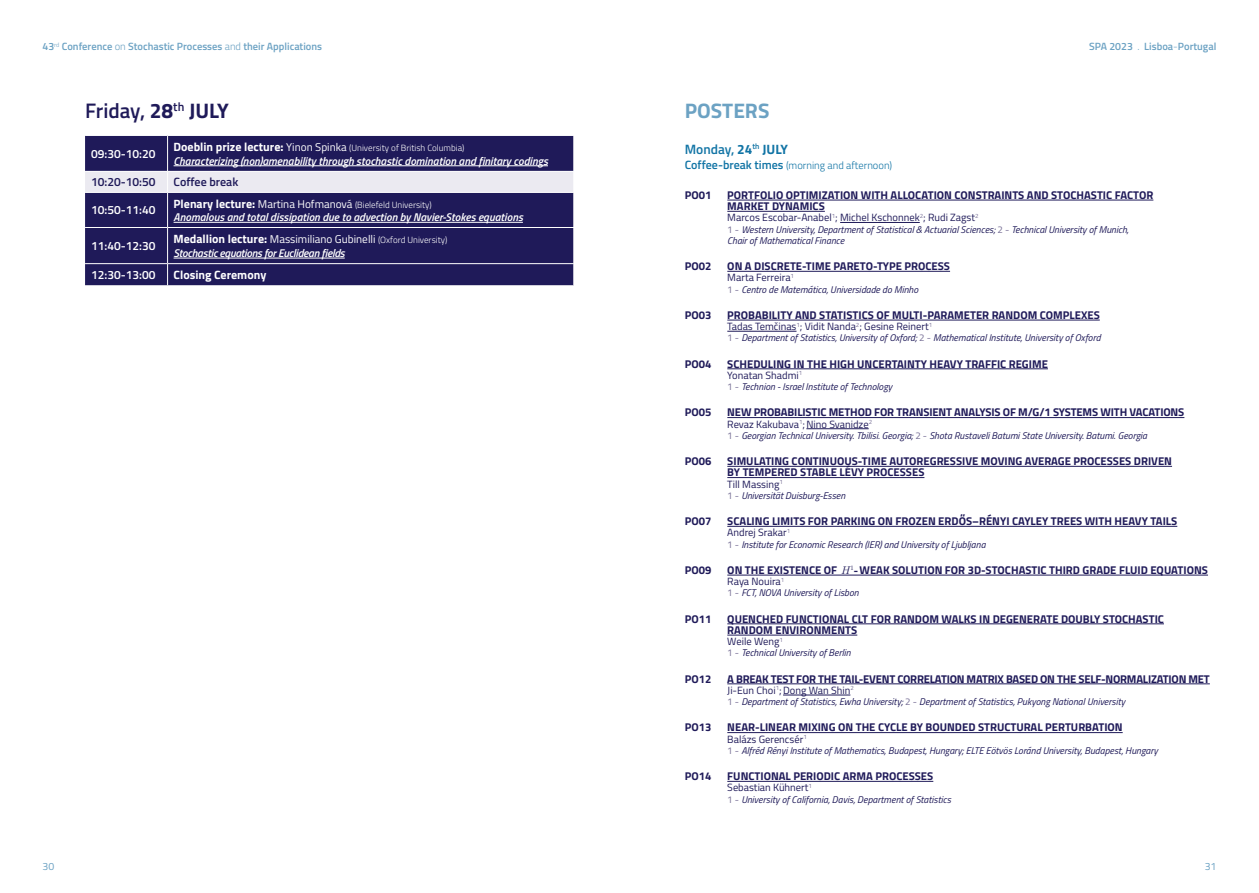
<style>
.page{position:relative;width:1259px;height:893px;background:#fff}
.page>*{position:absolute;margin:0;border:0;box-sizing:border-box;transform-origin:0 0}
.t1{font:600 21px "Titillium";color:#1f1a59}
.t2{font:700 21px "Titillium";color:#6ca2c3}
.t3{font:600 13.5px "Titillium";color:#1174a5}
.t4{font:600 12px "Titillium";color:#fff}
.t5{font:600 12px "Titillium";color:#1f1a59}
.t6{font:700 12px "Titillium";color:#fff}
.t7{font:700 11.25px/11.2px "Titillium";color:#1f1a59}
.t8{font:italic 600 11.25px "Titillium";color:#fff}
.t9{font:italic 600 11.25px/13.8px "Titillium";letter-spacing:-.025em;color:#fff}
.t10{font:700 11.25px "Titillium";letter-spacing:-.02em;color:#1f1a59}
.t11{font:10.5px "Titillium";color:#1f1a59}
.t12{font:600 10.5px "Titillium";color:#6ca2c3}
.t13{font:300 10.5px "Titillium";color:#1174a5}
.t14{font:10.5px "Titillium";color:#6ca2c3}
.t15{font:italic 9.75px/11.2px "Titillium";color:#1f1a59}
.t16{font:300 9px "Titillium";color:#fff}
.s1{font-weight:300}
.s2{font-weight:700}
.s3{font-weight:700;font-size:12px}
.s4{font-weight:400;font-size:11.25px}
.s5{font-weight:700;font-style:normal;font-size:12px}
.s6{font-weight:400;font-style:normal}
.s7{font-weight:300;font-style:normal;font-size:9px}
.s8{font-weight:600;font-size:12px}
.s9{font-style:normal;color:#766e95}
.s10{font-family:"Cmmi 12";font-weight:400}
.s11{font-family:"Cmbx 12";font-weight:400}
</style>
<div class="page">
<div style="left:85px;top:136px;width:488px;height:149px;background:#1f1a59"></div>
<hr style="left:167px;top:136px;width:1px;height:35px;background:#fff">
<div style="left:85px;top:171px;width:488px;height:21px;background:#ebeaf1"></div>
<hr style="left:85px;top:192px;width:83px;height:1px;background:#fff">
<hr style="left:168px;top:192px;width:406px;height:1px;background:#fff">
<hr style="left:167px;top:193px;width:1px;height:34px;background:#fff">
<hr style="left:85px;top:227px;width:83px;height:1px;background:#fff">
<hr style="left:168px;top:227px;width:406px;height:1px;background:#fff">
<hr style="left:167px;top:228px;width:1px;height:35px;background:#fff">
<hr style="left:85px;top:263px;width:83px;height:1px;background:#fff">
<hr style="left:168px;top:263px;width:406px;height:1px;background:#fff">
<svg style="left:167px;top:264px;width:1px;height:21px"></svg>
<svg style="left:573px;top:264px;width:1px;height:21px"></svg>
<hr style="left:174px;top:166px;width:374px;height:1px;background:#fff">
<hr style="left:174px;top:222px;width:349px;height:1px;background:#fff">
<hr style="left:174px;top:258px;width:171px;height:1px;background:#fff">
<hr style="left:727px;top:200px;width:426px;height:1px;background:#1f1a59">
<hr style="left:727px;top:211px;width:98px;height:1px;background:#1f1a59">
<hr style="left:840px;top:222px;width:79px;height:1px;background:#1f1a59">
<hr style="left:727px;top:271px;width:223px;height:1px;background:#1f1a59">
<hr style="left:727px;top:320px;width:372px;height:1px;background:#1f1a59">
<hr style="left:727px;top:331px;width:69px;height:1px;background:#1f1a59">
<hr style="left:727px;top:369px;width:321px;height:1px;background:#1f1a59">
<hr style="left:727px;top:417px;width:457px;height:1px;background:#1f1a59">
<hr style="left:806px;top:428px;width:62px;height:1px;background:#1f1a59">
<hr style="left:727px;top:466px;width:445px;height:1px;background:#1f1a59">
<hr style="left:727px;top:477px;width:197px;height:1px;background:#1f1a59">
<hr style="left:727px;top:526px;width:450px;height:1px;background:#1f1a59">
<hr style="left:727px;top:575px;width:481px;height:1px;background:#1f1a59">
<hr style="left:727px;top:624px;width:437px;height:1px;background:#1f1a59">
<hr style="left:727px;top:635px;width:130px;height:1px;background:#1f1a59">
<hr style="left:727px;top:684px;width:482px;height:1px;background:#1f1a59">
<hr style="left:783px;top:695px;width:67px;height:1px;background:#1f1a59">
<hr style="left:727px;top:732px;width:395px;height:1px;background:#1f1a59">
<hr style="left:727px;top:781px;width:206px;height:1px;background:#1f1a59">
<p class="t12" style="left:43px;top:39px;width:281px">43<sup>rd</sup> Conference <span class="s1">on</span> Stochastic Processes <span class="s1">and</span> their Applications</p>
<p class="t12" style="left:1089px;top:39px;width:129px">SPA 2023 <span class="s1">.</span> Lisboa<span class="s1">-</span>Portugal</p>
<h1 class="t1" style="left:85px;top:95px;width:145px">Friday, <span class="s2">28</span><sup>th</sup> <span class="s2">JULY</span></h1>
<p class="t4" style="left:91px;top:145px;width:66px">09:30-10:20</p>
<p class="t16" style="left:174px;top:141px;width:292px"><span class="s3">Doeblin prize lecture:</span> <span class="s4">Yinon Spinka</span> (University of British Columbia)</p>
<p class="t8" style="left:174px;top:152px;width:376px">Characterizing (non)amenability through stochastic domination and finitary codings</p>
<p class="t5" style="left:91px;top:173px;width:66px">10:20-10:50</p>
<p class="t5" style="left:174px;top:173px;width:66px">Coffee break</p>
<p class="t4" style="left:91px;top:201px;width:66px">10:50-11:40</p>
<p class="t16" style="left:174px;top:198px;width:260px"><span class="s3">Plenary lecture:</span> <span class="s4">Martina Hofmanová</span> (Bielefeld University)</p>
<p class="t8" style="left:174px;top:209px;width:351px">Anomalous and total dissipation due to advection by Navier-Stokes equations</p>
<p class="t4" style="left:91px;top:237px;width:66px">11:40-12:30</p>
<p class="t9" style="left:174px;top:232px;width:275px"><span class="s5">Medallion lecture:</span> <span class="s6">Massimiliano Gubinelli</span> <span class="s7">(Oxford University)<br></span>Stochastic equations for Euclidean fields</p>
<p class="t4" style="left:91px;top:266px;width:66px">12:30-13:00</p>
<p class="t6" style="left:174px;top:266px;width:94px">Closing Ceremony</p>
<h1 class="t2" style="left:685px;top:94px;width:86px">POSTERS</h1>
<h2 class="t3" style="left:685px;top:139px;width:105px">Monday, <span class="s2">24</span><sup>th</sup> <span class="s2">JULY</span></h2>
<p class="t13" style="left:685px;top:158px;width:209px"><span class="s8">Coffee-break times</span> (morning and afternoon)</p>
<p class="t7" style="left:685px;top:189px;width:28px">PO01</p>
<p class="t7" style="left:727px;top:189px;width:427px">PORTFOLIO OPTIMIZATION WITH ALLOCATION CONSTRAINTS AND STOCHASTIC FACTOR<br>MARKET DYNAMICS</p>
<p class="t11" style="left:727px;top:210px;width:253px">Marcos Escobar-Anabel<sup>1</sup>; Michel Kschonnek<sup>2</sup>; Rudi Zagst<sup>2</sup></p>
<p class="t15" style="left:727px;top:223px;width:403px"><span class="s9">1 -</span> Western University, Department of Statistical &amp; Actuarial Sciences; <span class="s9">2 -</span> Technical University of Munich,<br>Chair of Mathematical Finance</p>
<p class="t7" style="left:685px;top:260px;width:28px">PO02</p>
<p class="t7" style="left:727px;top:260px;width:224px">ON A DISCRETE-TIME PARETO-TYPE PROCESS</p>
<p class="t11" style="left:727px;top:270px;width:68px">Marta Ferreira<sup>1</sup></p>
<p class="t15" style="left:727px;top:283px;width:192px"><span class="s9">1 -</span> Centro de Matemática, Universidade do Minho</p>
<p class="t7" style="left:685px;top:309px;width:28px">PO03</p>
<p class="t7" style="left:727px;top:309px;width:374px">PROBABILITY AND STATISTICS OF MULTI-PARAMETER RANDOM COMPLEXES</p>
<p class="t11" style="left:727px;top:319px;width:206px">Tadas Temčinas<sup>1</sup>; Vidit Nanda<sup>2</sup>; Gesine Reinert<sup>1</sup></p>
<p class="t15" style="left:727px;top:332px;width:375px"><span class="s9">1 -</span> Department of Statistics, University of Oxford; <span class="s9">2 -</span> Mathematical Institute, University of Oxford</p>
<p class="t7" style="left:685px;top:357px;width:28px">PO04</p>
<p class="t7" style="left:727px;top:357px;width:322px">SCHEDULING IN THE HIGH UNCERTAINTY HEAVY TRAFFIC REGIME</p>
<p class="t11" style="left:727px;top:367px;width:76px">Yonatan Shadmi<sup>1</sup></p>
<p class="t15" style="left:727px;top:381px;width:167px"><span class="s9">1 -</span> Technion - Israel Institute of Technology</p>
<p class="t7" style="left:685px;top:406px;width:28px">PO05</p>
<p class="t7" style="left:727px;top:406px;width:458px">NEW PROBABILISTIC METHOD FOR TRANSIENT ANALYSIS OF M/G/1 SYSTEMS WITH VACATIONS</p>
<p class="t11" style="left:727px;top:416px;width:146px">Revaz Kakubava<sup>1</sup>;Nino Svanidze<sup>2</sup></p>
<p class="t15" style="left:727px;top:429px;width:421px"><span class="s9">1 -</span> Georgian Technical University. Tbilisi. Georgia; <span class="s9">2 -</span> Shota Rustaveli Batumi State University. Batumi. Georgia</p>
<p class="t7" style="left:685px;top:455px;width:28px">PO06</p>
<p class="t7" style="left:727px;top:455px;width:446px">SIMULATING CONTINUOUS-TIME AUTOREGRESSIVE MOVING AVERAGE PROCESSES DRIVEN<br>BY TEMPERED STABLE LÉVY PROCESSES</p>
<p class="t11" style="left:727px;top:476px;width:57px">Till Massing<sup>1</sup></p>
<p class="t15" style="left:727px;top:489px;width:119px"><span class="s9">1 -</span> Universität Duisburg-Essen</p>
<p class="t7" style="left:685px;top:515px;width:28px">PO07</p>
<p class="t7" style="left:727px;top:515px;width:451px">SCALING LIMITS FOR PARKING ON FROZEN ERDŐS–RÉNYI CAYLEY TREES WITH HEAVY TAILS</p>
<p class="t11" style="left:727px;top:525px;width:64px">Andrej Srakar<sup>1</sup></p>
<p class="t15" style="left:727px;top:538px;width:260px"><span class="s9">1 -</span> Institute for Economic Research (IER) and University of Ljubljana</p>
<p class="t7" style="left:685px;top:564px;width:28px">PO09</p>
<p class="t7" style="left:727px;top:564px;width:482px">ON THE EXISTENCE OF <span class="s10">H</span><sup>1</sup><span class="s11">-</span>WEAK SOLUTION FOR 3D-STOCHASTIC THIRD GRADE FLUID EQUATIONS</p>
<p class="t11" style="left:727px;top:574px;width:59px">Raya Nouira<sup>1</sup></p>
<p class="t15" style="left:727px;top:587px;width:133px"><span class="s9">1 -</span> FCT, NOVA University of Lisbon</p>
<p class="t7" style="left:685px;top:612px;width:28px">PO11</p>
<p class="t7" style="left:727px;top:612px;width:438px">QUENCHED FUNCTIONAL CLT FOR RANDOM WALKS IN DEGENERATE DOUBLY STOCHASTIC<br>RANDOM ENVIRONMENTS</p>
<p class="t11" style="left:727px;top:634px;width:57px">Weile Weng<sup>1</sup></p>
<p class="t15" style="left:727px;top:647px;width:125px"><span class="s9">1 -</span> Technical University of Berlin</p>
<p class="t7" style="left:685px;top:672px;width:28px">PO12</p>
<p class="t10" style="left:727px;top:670px;width:484px">A BREAK TEST FOR THE TAIL-EVENT CORRELATION MATRIX BASED ON THE SELF-NORMALIZATION MET</p>
<p class="t11" style="left:727px;top:682px;width:128px">Ji-Eun Choi<sup>1</sup>;Dong Wan Shin<sup>2</sup></p>
<p class="t15" style="left:727px;top:696px;width:399px"><span class="s9">1 -</span> Department of Statistics, Ewha University; <span class="s9">2 -</span> Department of Statistics, Pukyong National University</p>
<p class="t7" style="left:685px;top:721px;width:28px">PO13</p>
<p class="t7" style="left:727px;top:721px;width:397px">NEAR-LINEAR MIXING ON THE CYCLE BY BOUNDED STRUCTURAL PERTURBATION</p>
<p class="t11" style="left:727px;top:731px;width:81px">Balázs Gerencsér<sup>1</sup></p>
<p class="t15" style="left:727px;top:744px;width:432px"><span class="s9">1 -</span> Alfréd Rényi Institute of Mathematics, Budapest, Hungary; ELTE Eötvös Loránd University, Budapest, Hungary</p>
<p class="t7" style="left:685px;top:770px;width:28px">PO14</p>
<p class="t7" style="left:727px;top:770px;width:207px">FUNCTIONAL PERIODIC ARMA PROCESSES</p>
<p class="t11" style="left:727px;top:780px;width:86px">Sebastian Kühnert<sup>1</sup></p>
<p class="t15" style="left:727px;top:793px;width:225px"><span class="s9">1 -</span> University of California, Davis, Department of Statistics</p>
<p class="t14" style="left:43px;top:859px;width:13px">30</p>
<p class="t14" style="left:1204px;top:859px;width:13px">31</p>
</div>
